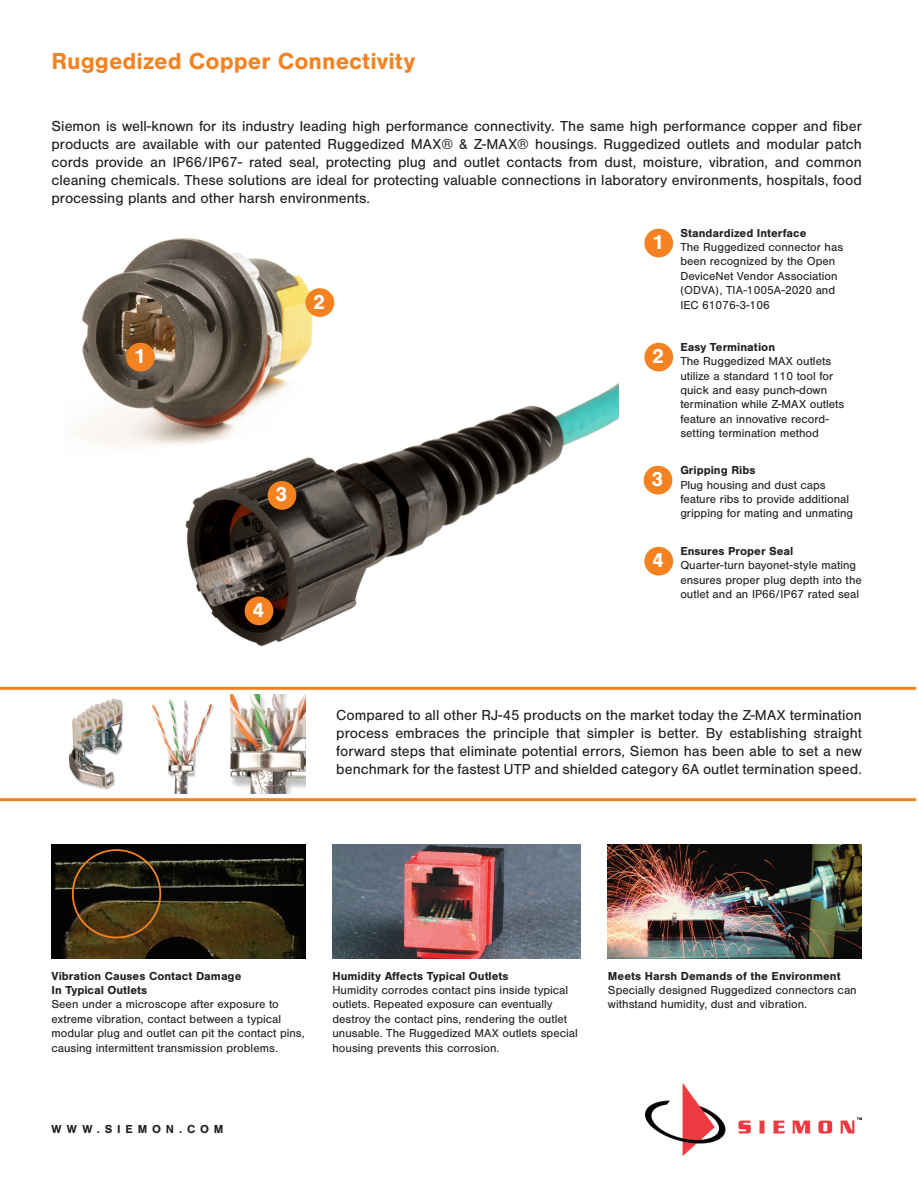
<style>
.page{position:relative;width:918px;height:1193px;background:#fff}
.page>*{position:absolute;margin:0;border:0;box-sizing:border-box;transform-origin:0 0}
.t1{font:700 24px "Nimbus San";color:#f58220}
.t2{font:700 21px "Nimbus San";color:#fff}
.MainParagraphCopy{font:15px/18px "Nimbus San";color:#231f20;text-align:justify}
.CalloutCopy{font:15px/18px "Nimbus San";color:#231f20;text-align:justify}
.CalloutCopy-2{font:12px/14.4px "Nimbus San";color:#231f20}
.PictureCopy{font:12px/14.4px "Nimbus San";color:#231f20}
.PictureTitle{font:700 12px/14.4px "Nimbus San";color:#231f20}
.CalloutTitle{font:700 12px "Nimbus San";color:#231f20}
.PictureTitle-2{font:700 12px "Nimbus San";letter-spacing:.4em;color:#231f20}
</style>
<div class="page">
<img style="left:646px;top:1083px;width:216px;height:72px">
<img style="left:75px;top:238px;width:252px;height:210px">
<img style="left:175px;top:366px;width:444px;height:280px">
<div style="left:126px;top:343px;width:29px;height:28px;background:#f58220;border-radius:50%"></div>
<div style="left:305px;top:288px;width:29px;height:29px;background:#f58220;border-radius:50%"></div>
<div style="left:268px;top:481px;width:28px;height:29px;background:#f58220;border-radius:50%"></div>
<div style="left:245px;top:596px;width:28px;height:29px;background:#f58220;border-radius:50%"></div>
<div style="left:644px;top:229px;width:29px;height:28px;background:#f58220;border-radius:50%"></div>
<div style="left:644px;top:343px;width:29px;height:28px;background:#f58220;border-radius:50%"></div>
<div style="left:643px;top:466px;width:29px;height:28px;background:#f58220;border-radius:50%"></div>
<div style="left:644px;top:547px;width:29px;height:28px;background:#f58220;border-radius:50%"></div>
<svg style="left:0;top:687px;width:916px;height:114px"></svg>
<img style="left:332px;top:844px;width:249px;height:114px">
<img style="left:608px;top:844px;width:254px;height:114px">
<img style="left:52px;top:844px;width:253px;height:114px">
<div style="left:72px;top:849px;width:89px;height:89px;border:2px solid #f58220;border-radius:50%"></div>
<h1 class="t1" style="left:52px;top:48px;width:365px">Ruggedized Copper Connectivity</h1>
<p class="MainParagraphCopy" style="left:52px;top:117px;width:812px">Siemon is well-known for its industry leading high performance connectivity. The same high performance copper and fiber products are available with our patented Ruggedized MAX® &amp; Z-MAX® housings. Ruggedized outlets and modular patch cords provide an IP66/IP67- rated seal, protecting plug and outlet contacts from dust, moisture, vibration, and common cleaning chemicals. These solutions are ideal for protecting valuable connections in laboratory environments, hospitals, food processing plants and other harsh environments.</p>
<p class="t2" style="left:134px;top:344px;width:13px">1</p>
<p class="t2" style="left:313px;top:290px;width:13px">2</p>
<p class="t2" style="left:275px;top:483px;width:13px">3</p>
<p class="t2" style="left:252px;top:598px;width:13px">4</p>
<p class="t2" style="left:652px;top:230px;width:13px">1</p>
<p class="t2" style="left:652px;top:344px;width:13px">2</p>
<p class="t2" style="left:651px;top:467px;width:13px">3</p>
<p class="t2" style="left:652px;top:548px;width:13px">4</p>
<p class="CalloutTitle" style="left:680px;top:226px;width:128px">Standardized Interface</p>
<p class="CalloutCopy-2" style="left:680px;top:240px;width:164px">The Ruggedized connector has been recognized by the Open<br>DeviceNet Vendor Association (ODVA), TIA-1005A-2020 and<br>IEC 61076-3-106</p>
<p class="CalloutTitle" style="left:680px;top:340px;width:96px">Easy Termination</p>
<p class="CalloutCopy-2" style="left:680px;top:354px;width:165px">The Ruggedized MAX outlets utilize a standard 110 tool for quick and easy punch-down termination while Z-MAX outlets feature an innovative record&shy;setting termination method</p>
<p class="CalloutTitle" style="left:680px;top:463px;width:77px">Gripping Ribs</p>
<p class="CalloutCopy-2" style="left:680px;top:477px;width:174px">Plug housing and dust caps feature ribs to provide additional gripping for mating and unmating</p>
<p class="CalloutTitle" style="left:680px;top:544px;width:115px">Ensures Proper Seal</p>
<p class="CalloutCopy-2" style="left:680px;top:558px;width:183px">Quarter-turn bayonet-style mating ensures proper plug depth into the outlet and an IP66/IP67 rated seal</p>
<p class="CalloutCopy" style="left:336px;top:707px;width:527px">Compared to all other RJ-45 products on the market today the Z-MAX termination process embraces the principle that simpler is better. By establishing straight forward steps that eliminate potential errors, Siemon has been able to set a new benchmark for the fastest UTP and shielded category 6A outlet termination speed.</p>
<p class="PictureTitle" style="left:52px;top:968px;width:191px">Vibration Causes Contact Damage<br>In Typical Outlets</p>
<p class="PictureCopy" style="left:52px;top:997px;width:255px">Seen under a microscope after exposure to extreme vibration, contact between a typical modular plug and outlet can pit the contact pins, causing intermittent transmission problems.</p>
<p class="PictureTitle-2" style="left:52px;top:1122px;width:173px">WWW.SIEMON.COM</p>
<p class="PictureTitle" style="left:332px;top:968px;width:178px">Humidity Affects Typical Outlets</p>
<p class="PictureCopy" style="left:332px;top:983px;width:247px">Humidity corrodes contact pins inside typical outlets. Repeated exposure can eventually destroy the contact pins, rendering the outlet unusable. The Ruggedized MAX outlets special housing prevents this corrosion.</p>
<p class="PictureTitle" style="left:608px;top:968px;width:234px">Meets Harsh Demands of the Environment</p>
<p class="PictureCopy" style="left:608px;top:983px;width:250px">Specially designed Ruggedized connectors can withstand humidity, dust and vibration.</p>
</div>
